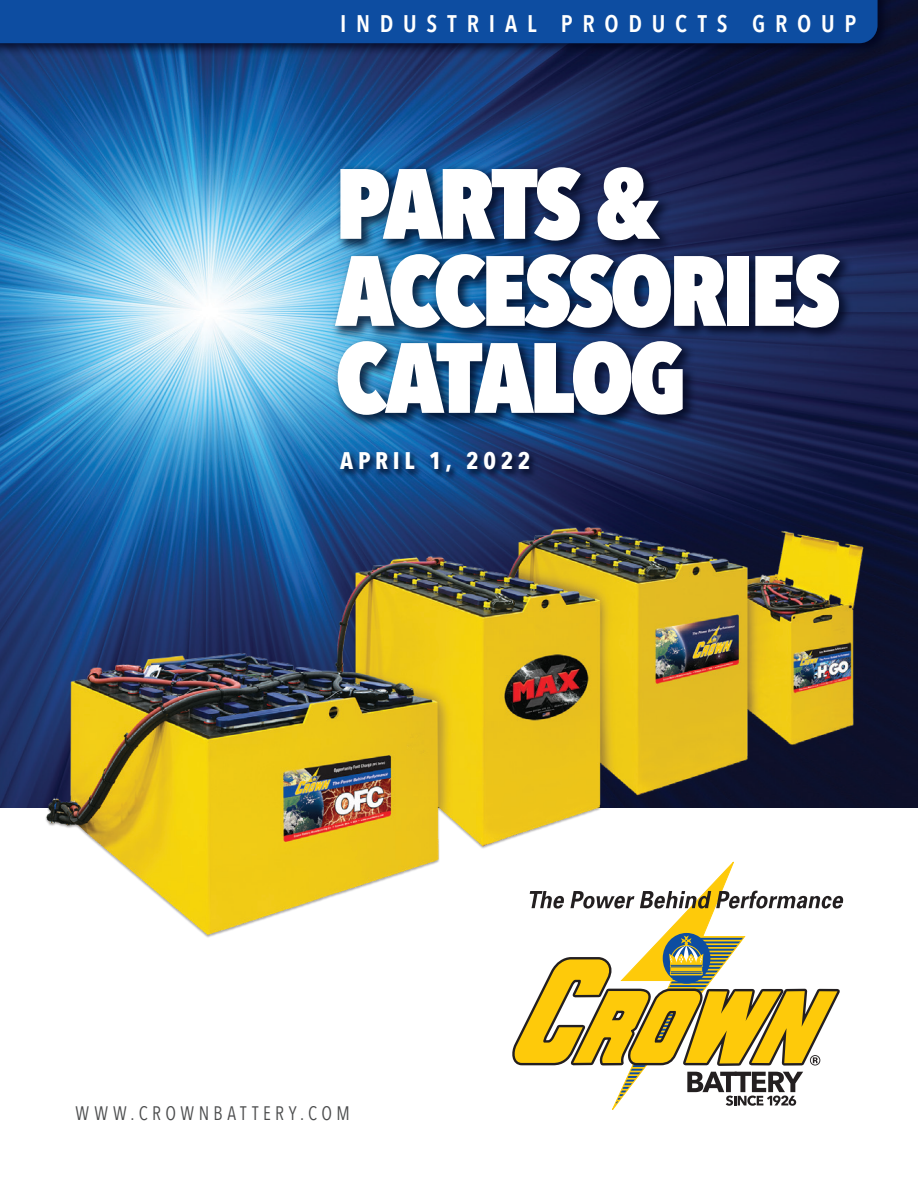
<style>
.page{position:relative;width:918px;height:1188px;background:#fff}
.page>*{position:absolute;margin:0;border:0;box-sizing:border-box;transform-origin:0 0}
.t1{font:800 98.55px/87px "Avenir Next Condensed";letter-spacing:-.045em;color:#fff}
.t2{font:600 condensed 24px "Avenir Next LT Pro";letter-spacing:.405em;color:#fff}
.t3{font:700 24px "Avenir Next Condensed";letter-spacing:.195em;color:#fff}
.t4{font:condensed 19.5px "Avenir Next LT Pro";letter-spacing:.24em;color:#4b4c4d;scale:.96 1}
</style>
<div class="page">
<img style="left:0;top:0;width:918px;height:808px">
<img style="left:40px;top:497px;width:844px;height:441px">
<div style="left:337px;top:450px;width:201px;height:31px;background:#00051b;opacity:.61"></div>
<div style="left:0;top:0;width:890px;height:56px;background:#00031a;opacity:.75"></div>
<div style="left:0;top:0;width:878px;height:43px;background:#0d4da1"></div>
<div style="left:330px;top:162px;width:523px;height:267px;background:#00051b;opacity:.75"></div>
<svg style="left:512px;top:862px;width:331px;height:248px"></svg>
<p class="t2" style="left:340px;top:9px;width:518px">INDUSTRIAL PRODUCTS GROUP</p>
<p class="t1" style="left:335px;top:160px;width:507px">PARTS &amp;<br>ACCESSORIES<br>CATALOG</p>
<p class="t3" style="left:340px;top:446px;width:192px">APRIL 1, 2022</p>
<p class="t4" style="left:76px;top:1101px;width:287px">WWW.CROWNBATTERY.COM</p>
</div>
